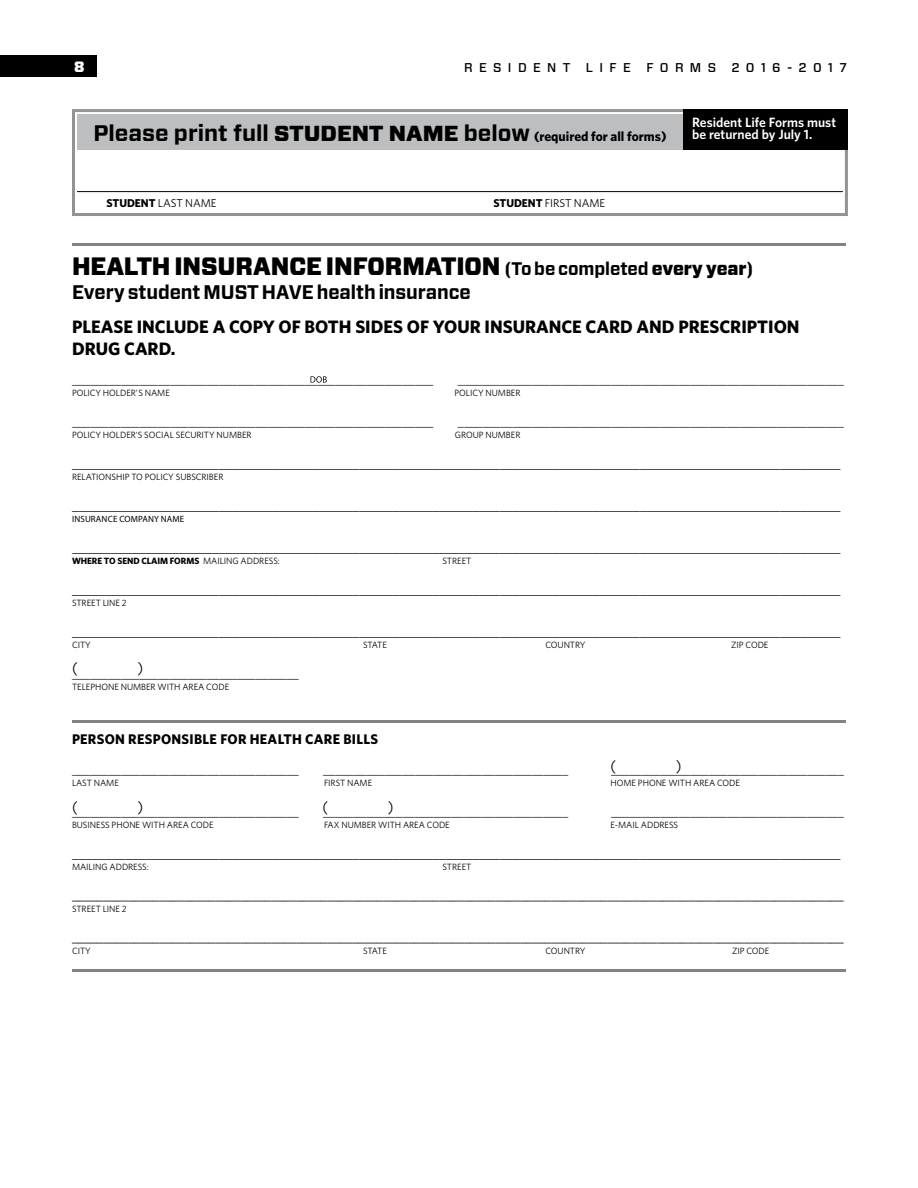
<style>
.page{position:relative;width:918px;height:1188px;background:#fff}
.page>*{position:absolute;margin:0;border:0;box-sizing:border-box;transform-origin:0 0}
.t1{font:900 25.2px "Forza";letter-spacing:-.005em;color:#000;scale:.93 1}
.t2{font:700 19.65px "Forza";letter-spacing:-.005em;color:#000;scale:.95 1}
.t3{font:700 18px/21.6px "Whitney";color:#000}
.t4{font:16.5px "Whitney";color:#000;scale:.89 1}
.t5{font:900 15px "Forza";color:#fff}
.t6{font:700 13.95px "Whitney";letter-spacing:.02em;color:#000}
.t7{font:13.65px "Myriad Pro";color:#000}
.t8{font:13.65px "Whitney";color:#000}
.t9{font:700 13.5px "Whitney";color:#000}
.t10{font:600 13.5px/12px "Whitney";color:#fff}
.t11{font:500 12.75px "Forza";letter-spacing:.5em;color:#000}
.t12{font:12.45px "Myriad Pro";color:#000}
.t13{font:11.4px "Whitney";letter-spacing:-.005em;color:#000}
.t14{font:9.15px "Whitney";letter-spacing:-.005em;color:#000}
.t15{font:700 9.15px "Whitney";letter-spacing:-.005em;color:#000}
.t16{font:9.15px "Myriad Pro";letter-spacing:.015em;color:#000}
.s1{font-family:"Forza";font-size:22.5px}
.s2{font-family:"Forza";font-weight:900;font-size:21.75px}
.s3{font-weight:700}
.s4{font-weight:700;font-size:18.15px}
.s5{font-size:18.15px}
.s6{font-weight:400}
</style>
<div class="page">
<div style="left:0;top:56px;width:97px;height:21px;background:#000"></div>
<hr style="left:72px;top:243px;width:774px;height:3px;background:#808285">
<hr style="left:72px;top:720px;width:774px;height:3px;background:#808285">
<hr style="left:72px;top:969px;width:774px;height:3px;background:#808285">
<svg style="left:310px;top:376px;width:17px;height:7px"></svg>
<div style="left:77px;top:114px;width:766px;height:36px;background:#bcbec0"></div>
<hr style="left:77px;top:191px;width:766px;height:1px;background:#000">
<div style="left:72px;top:109px;width:776px;height:107px;border:3px solid #919396"></div>
<div style="left:683px;top:109px;width:165px;height:41px;background:#000"></div>
<p class="t5" style="left:74px;top:57px;width:12px">8</p>
<p class="t11" style="left:464px;top:59px;width:384px">RESIDENT LIFE FORMS 2016-2017</p>
<p class="t9" style="left:94px;top:127px;width:574px"><span class="s1">Please print full</span> <span class="s2">STUDENT NAME</span> <span class="s1">below</span> (required for all forms)</p>
<p class="t13" style="left:107px;top:195px;width:112px"><span class="s3">STUDENT</span> LAST NAME</p>
<p class="t13" style="left:494px;top:195px;width:113px"><span class="s3">STUDENT</span> FIRST NAME</p>
<p class="t10" style="left:692px;top:116px;width:145px">Resident Life Forms must be returned by July 1.</p>
<h1 class="t1" style="left:72px;top:249px;width:734px">HEALTH INSURANCE INFORMATION <span class="s4">(To be completed</span> <span class="s5">every year</span><span class="s4">)</span></h1>
<h2 class="t2" style="left:72px;top:279px;width:421px">Every student MUST HAVE health insurance</h2>
<h3 class="t3" style="left:72px;top:316px;width:729px">PLEASE INCLUDE A COPY OF BOTH SIDES OF YOUR INSURANCE CARD AND PRESCRIPTION<br>DRUG CARD.</h3>
<p class="t12" style="left:72px;top:372px;width:363px">___________________________________________________________</p>
<p class="t12" style="left:458px;top:372px;width:387px">_______________________________________________________________</p>
<p class="t14" style="left:72px;top:387px;width:99px">POLICY HOLDER’S NAME</p>
<p class="t14" style="left:455px;top:387px;width:67px">POLICY NUMBER</p>
<p class="t12" style="left:72px;top:414px;width:363px">___________________________________________________________</p>
<p class="t12" style="left:458px;top:414px;width:387px">_______________________________________________________________</p>
<p class="t14" style="left:72px;top:429px;width:181px">POLICY HOLDER'S SOCIAL SECURITY NUMBER</p>
<p class="t14" style="left:455px;top:429px;width:67px">GROUP NUMBER</p>
<p class="t7" style="left:72px;top:455px;width:770px">___________________________________________________________________________________________________________________</p>
<p class="t14" style="left:72px;top:471px;width:153px">RELATIONSHIP TO POLICY SUBSCRIBER</p>
<p class="t7" style="left:72px;top:497px;width:770px">___________________________________________________________________________________________________________________</p>
<p class="t16" style="left:72px;top:513px;width:114px">INSURANCE COMPANY NAME</p>
<p class="t7" style="left:72px;top:539px;width:770px">___________________________________________________________________________________________________________________</p>
<p class="t15" style="left:72px;top:555px;width:209px">WHERE TO SEND CLAIM FORMS <span class="s6">MAILING ADDRESS:</span></p>
<p class="t14" style="left:443px;top:555px;width:30px">STREET</p>
<p class="t7" style="left:72px;top:581px;width:770px">___________________________________________________________________________________________________________________</p>
<p class="t14" style="left:72px;top:597px;width:56px">STREET LINE 2</p>
<p class="t7" style="left:72px;top:623px;width:770px">___________________________________________________________________________________________________________________</p>
<p class="t14" style="left:72px;top:639px;width:20px">CITY</p>
<p class="t14" style="left:363px;top:639px;width:25px">STATE</p>
<p class="t14" style="left:545px;top:639px;width:42px">COUNTRY</p>
<p class="t14" style="left:731px;top:639px;width:39px">ZIP CODE</p>
<p class="t12" style="left:72px;top:666px;width:228px">_____________________________________</p>
<p class="t14" style="left:72px;top:681px;width:159px">TELEPHONE NUMBER WITH AREA CODE</p>
<p class="t4" style="left:72px;top:658px;width:8px">(</p>
<p class="t4" style="left:137px;top:658px;width:8px">)</p>
<p class="t6" style="left:72px;top:730px;width:308px">PERSON RESPONSIBLE FOR HEALTH CARE BILLS</p>
<p class="t12" style="left:72px;top:762px;width:228px">_____________________________________</p>
<p class="t12" style="left:323px;top:762px;width:247px">________________________________________</p>
<p class="t12" style="left:611px;top:762px;width:234px">______________________________________</p>
<p class="t14" style="left:72px;top:777px;width:48px">LAST NAME</p>
<p class="t14" style="left:324px;top:777px;width:50px">FIRST NAME</p>
<p class="t14" style="left:611px;top:777px;width:131px">HOME PHONE WITH AREA CODE</p>
<p class="t12" style="left:72px;top:804px;width:228px">_____________________________________</p>
<p class="t12" style="left:323px;top:804px;width:247px">________________________________________</p>
<p class="t12" style="left:611px;top:804px;width:234px">______________________________________</p>
<p class="t14" style="left:72px;top:819px;width:143px">BUSINESS PHONE WITH AREA CODE</p>
<p class="t14" style="left:324px;top:819px;width:127px">FAX NUMBER WITH AREA CODE</p>
<p class="t14" style="left:611px;top:819px;width:69px">E-MAIL ADDRESS</p>
<p class="t7" style="left:72px;top:845px;width:770px">___________________________________________________________________________________________________________________</p>
<p class="t14" style="left:72px;top:861px;width:78px">MAILING ADDRESS:</p>
<p class="t14" style="left:443px;top:861px;width:30px">STREET</p>
<p class="t8" style="left:72px;top:886px;width:773px">____________________________________________________________________________________________________________________________</p>
<p class="t14" style="left:72px;top:903px;width:56px">STREET LINE 2</p>
<p class="t8" style="left:72px;top:928px;width:773px">____________________________________________________________________________________________________________________________</p>
<p class="t14" style="left:72px;top:945px;width:20px">CITY</p>
<p class="t14" style="left:363px;top:945px;width:25px">STATE</p>
<p class="t14" style="left:545px;top:945px;width:42px">COUNTRY</p>
<p class="t14" style="left:732px;top:945px;width:39px">ZIP CODE</p>
<p class="t4" style="left:610px;top:755px;width:8px">(</p>
<p class="t4" style="left:676px;top:755px;width:8px">)</p>
<p class="t4" style="left:72px;top:796px;width:8px">(</p>
<p class="t4" style="left:137px;top:796px;width:8px">)</p>
<p class="t4" style="left:322px;top:796px;width:8px">(</p>
<p class="t4" style="left:388px;top:796px;width:8px">)</p>
</div>
